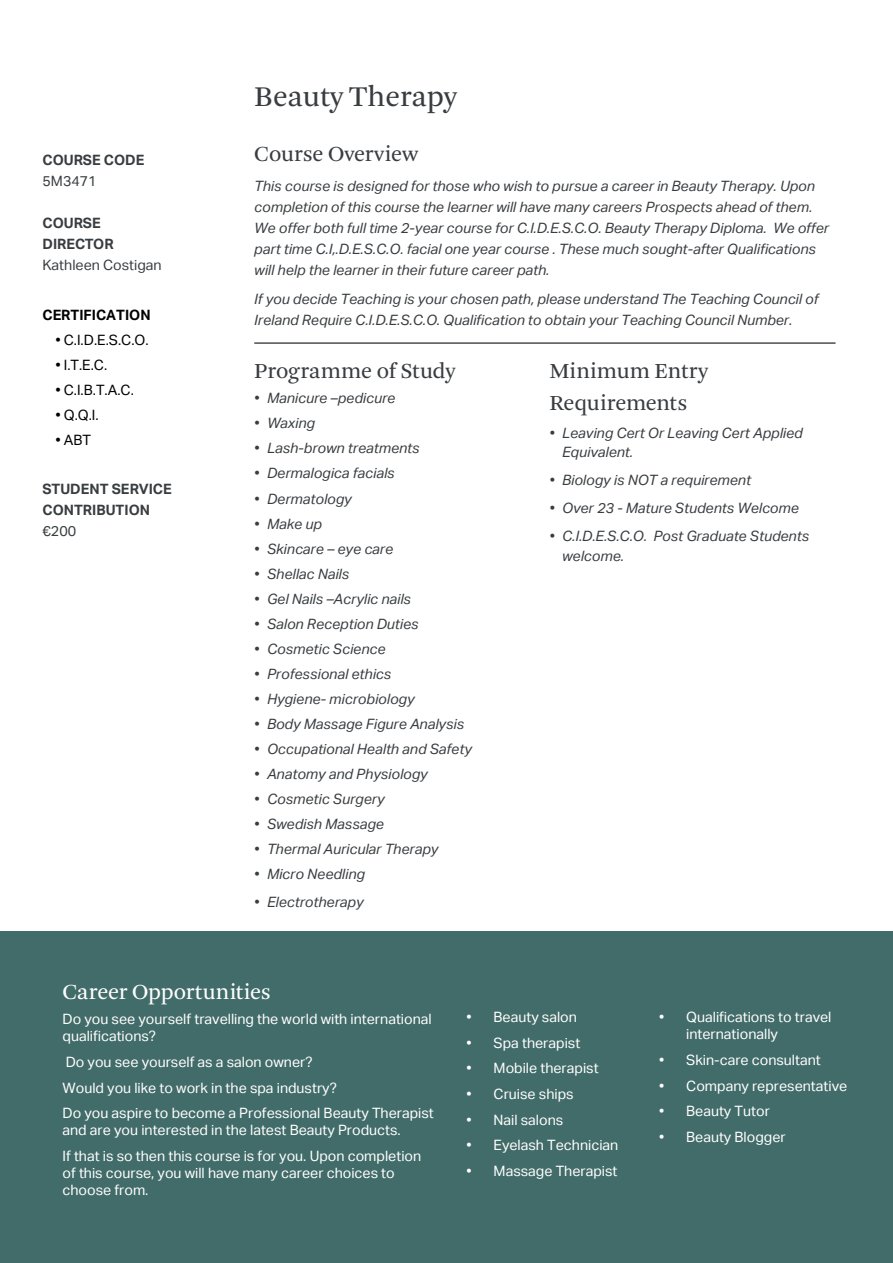
<style>
.page{position:relative;width:893px;height:1263px;background:#fff}
.page>*{position:absolute;margin:0;border:0;box-sizing:border-box;transform-origin:0 0}
.t1{font:30px "Arnhem";color:#393d40}
.t2{font:22.5px/31.5px "Arnhem";letter-spacing:-.005em;color:#393d40}
.t3{font:22.5px "Arnhem";letter-spacing:-.005em;color:#fff}
.t4{font:italic 14.25px/21px "Aktiv Grotesk";color:#393d40}
.t5{font:14.25px/17.1px "Aktiv Grotesk";color:#fff}
.t6{font:700 14.25px/21px "Aktiv Grotesk";color:#393d40}
.t7{font:14.25px "Aktiv Grotesk";color:#000}
.t8{font:14.25px "Aktiv Grotesk";color:#393d40}
.t9{font:700 14.25px "Aktiv Grotesk";color:#000}
.s1{font-style:italic}
</style>
<div class="page">
<div style="left:0;top:931px;width:893px;height:332px;background:#426c69"></div>
<hr style="left:254px;top:342px;width:582px;height:2px;background:#4d4d4f">
<p class="t6" style="left:43px;top:150px;width:103px">COURSE CODE</p>
<p class="t8" style="left:43px;top:173px;width:56px">5M3471</p>
<p class="t6" style="left:43px;top:213px;width:73px">COURSE<br>DIRECTOR</p>
<p class="t8" style="left:43px;top:257px;width:121px">Kathleen Costigan</p>
<p class="t9" style="left:43px;top:307px;width:110px">CERTIFICATION</p>
<p class="t7" style="left:55px;top:332px;width:95px"><span class="s1">•</span> C.I.D.E.S.C.O.</p>
<p class="t7" style="left:55px;top:357px;width:53px"><span class="s1">•</span> I.T.E.C.</p>
<p class="t7" style="left:55px;top:382px;width:80px"><span class="s1">•</span> C.I.B.T.A.C.</p>
<p class="t7" style="left:55px;top:407px;width:45px"><span class="s1">•</span> Q.Q.I.</p>
<p class="t7" style="left:55px;top:432px;width:37px"><span class="s1">•</span> ABT</p>
<p class="t6" style="left:43px;top:479px;width:131px">STUDENT SERVICE<br>CONTRIBUTION</p>
<p class="t8" style="left:43px;top:523px;width:35px">€200</p>
<h1 class="t1" style="left:254px;top:80px;width:204px">Beauty Therapy</h1>
<h2 class="t2" style="left:254px;top:139px;width:165px">Course Overview</h2>
<p class="t4" style="left:254px;top:175px;width:576px">This course is designed for those who wish to pursue a career in Beauty Therapy. Upon completion of this course the learner will have many careers Prospects ahead of them.<br>We offer both full time 2-year course for C.I.D.E.S.C.O. Beauty Therapy Diploma. We offer part time C.I,.D.E.S.C.O. facial one year course . These much sought-after Qualifications will help the learner in their future career path.</p>
<p class="t4" style="left:254px;top:289px;width:566px">If you decide Teaching is your chosen path, please understand The Teaching Council of<br>Ireland Require C.I.D.E.S.C.O. Qualification to obtain your Teaching Council Number.</p>
<h2 class="t2" style="left:254px;top:356px;width:203px">Programme of Study</h2>
<p class="t4" style="left:254px;top:388px;width:143px">• Manicure –pedicure</p>
<p class="t4" style="left:254px;top:413px;width:62px">• Waxing</p>
<p class="t4" style="left:254px;top:438px;width:167px">• Lash-brown treatments</p>
<p class="t4" style="left:254px;top:463px;width:142px">• Dermalogica facials</p>
<p class="t4" style="left:254px;top:488px;width:99px">• Dermatology</p>
<p class="t4" style="left:254px;top:513px;width:69px">• Make up</p>
<p class="t4" style="left:254px;top:538px;width:141px">• Skincare – eye care</p>
<p class="t4" style="left:254px;top:563px;width:96px">• Shellac Nails</p>
<p class="t4" style="left:254px;top:588px;width:158px">• Gel Nails –Acrylic nails</p>
<p class="t4" style="left:254px;top:613px;width:166px">• Salon Reception Duties</p>
<p class="t4" style="left:254px;top:638px;width:133px">• Cosmetic Science</p>
<p class="t4" style="left:254px;top:663px;width:138px">• Professional ethics</p>
<p class="t4" style="left:254px;top:688px;width:162px">• Hygiene- microbiology</p>
<p class="t4" style="left:254px;top:713px;width:211px">• Body Massage Figure Analysis</p>
<p class="t4" style="left:254px;top:738px;width:219px">• Occupational Health and Safety</p>
<p class="t4" style="left:254px;top:763px;width:175px">• Anatomy and Physiology</p>
<p class="t4" style="left:254px;top:788px;width:132px">• Cosmetic Surgery</p>
<p class="t4" style="left:254px;top:813px;width:131px">• Swedish Massage</p>
<p class="t4" style="left:254px;top:838px;width:186px">• Thermal Auricular Therapy</p>
<p class="t4" style="left:254px;top:863px;width:112px">• Micro Needling</p>
<p class="t4" style="left:254px;top:891px;width:111px">• Electrotherapy</p>
<h2 class="t2" style="left:549px;top:356px;width:160px">Minimum Entry<br>Requirements</h2>
<p class="t4" style="left:562px;top:423px;width:242px;line-height:19.5px;text-indent:-13px">• Leaving Cert Or Leaving Cert Applied<br>Equivalent.</p>
<p class="t4" style="left:549px;top:470px;width:203px">• Biology is NOT a requirement</p>
<p class="t4" style="left:549px;top:498px;width:251px">• Over 23 - Mature Students Welcome</p>
<p class="t4" style="left:562px;top:527px;width:248px;line-height:19.5px;text-indent:-13px">• C.I.D.E.S.C.O. Post Graduate Students welcome.</p>
<h2 class="t3" style="left:63px;top:979px;width:210px">Career Opportunities</h2>
<p class="t5" style="left:63px;top:1011px;width:371px">Do you see yourself travelling the world with international qualifications?</p>
<p class="t5" style="left:63px;top:1049px;width:373px;line-height:25.7px">Do you see yourself as a salon owner?<br>Would you like to work in the spa industry?<br>Do you aspire to become a Professional Beauty Therapist</p>
<p class="t5" style="left:63px;top:1118px;width:360px;line-height:25.7px">and are you interested in the latest Beauty Products.<br>If that is so then this course is for you. Upon completion</p>
<p class="t5" style="left:63px;top:1164px;width:334px">of this course, you will have many career choices to choose from.</p>
<p class="t5" style="left:467px;top:1009px;width:112px">• Beauty salon</p>
<p class="t5" style="left:467px;top:1034px;width:115px">• Spa therapist</p>
<p class="t5" style="left:467px;top:1060px;width:134px">• Mobile therapist</p>
<p class="t5" style="left:467px;top:1085px;width:108px">• Cruise ships</p>
<p class="t5" style="left:467px;top:1111px;width:98px">• Nail salons</p>
<p class="t5" style="left:467px;top:1137px;width:153px">• Eyelash Technician</p>
<p class="t5" style="left:467px;top:1162px;width:152px">• Massage Therapist</p>
<p class="t5" style="left:686px;top:1009px;width:147px;text-indent:-27px">• Qualifications to travel internationally</p>
<p class="t5" style="left:659px;top:1051px;width:163px">• Skin-care consultant</p>
<p class="t5" style="left:659px;top:1077px;width:190px">• Company representative</p>
<p class="t5" style="left:659px;top:1103px;width:112px">• Beauty Tutor</p>
<p class="t5" style="left:659px;top:1128px;width:128px">• Beauty Blogger</p>
</div>
